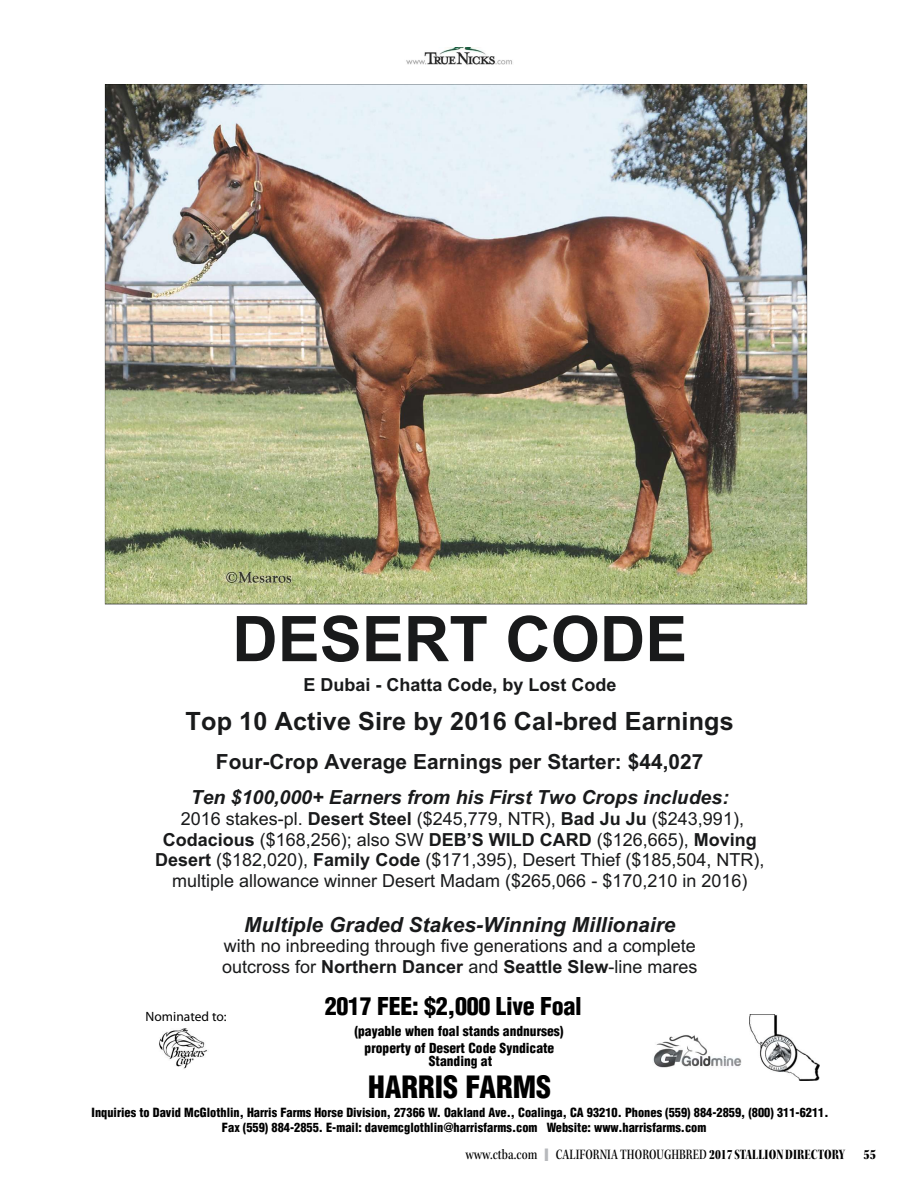
<style>
.page{position:relative;width:918px;height:1188px;background:#fff}
.page>*{position:absolute;margin:0;border:0;box-sizing:border-box;transform-origin:0 0}
.t1{font:700 63px "Arial";color:#191a1b}
.t2{font:900 condensed 30px "Helvetica";color:#000}
.t3{font:700 25.2px "Arial";letter-spacing:.005em;color:#191a1b}
.t4{font:900 condensed 24px "Helvetica";letter-spacing:-.015em;color:#000}
.t5{font:700 20.85px "Arial";letter-spacing:.005em;color:#191a1b}
.t6{font:italic 700 20.85px "Arial";letter-spacing:.005em;color:#191a1b}
.t7{font:italic 700 19.5px "Arial";color:#191a1b}
.t8{font:18px/20.7px "Arial";color:#191a1b;text-align:center}
.t9{font:700 18px "Arial";color:#191a1b}
.t10{font:15px "Kepler Std Medium Cn Subh";letter-spacing:.005em;color:#000}
.t11{font:900 condensed 13.5px/16.2px "Helvetica";color:#000;text-align:center}
.t12{font:condensed 13.5px "Franklin Gothic Std";color:#000}
.t13{font:900 condensed 12.45px/15px "Helvetica";color:#000}
.s1{font-weight:700}
.s2{color:#b7b9bc}
.s3{font-family:"Kepler Std Black Cn Disp"}
.s4{font-family:"Kepler Std Black Cn Subh"}
</style>
<div class="page">
<img style="left:159px;top:1028px;width:48px;height:41px">
<img style="left:749px;top:1015px;width:70px;height:65px">
<img style="left:653px;top:1035px;width:89px;height:33px">
<img style="left:406px;top:48px;width:106px;height:17px">
<img style="left:105px;top:85px;width:702px;height:519px">
<p class="t1" style="left:232px;top:616px;width:457px">DESERT CODE</p>
<p class="t9" style="left:303px;top:679px;width:315px">E Dubai - Chatta Code, by Lost Code</p>
<p class="t3" style="left:186px;top:712px;width:550px">Top 10 Active Sire by 2016 Cal-bred Earnings</p>
<p class="t5" style="left:216px;top:754px;width:489px">Four-Crop Average Earnings per Starter: $44,027</p>
<p class="t7" style="left:191px;top:791px;width:540px">Ten $100,000+ Earners from his First Two Crops includes:</p>
<p class="t8" style="left:155px;top:810px;width:611px">2016 stakes-pl. <span class="s1">Desert Steel</span> ($245,779, NTR), <span class="s1">Bad Ju Ju</span> ($243,991), <span class="s1">Codacious</span> ($168,256); also SW <span class="s1">DEB’S WILD CARD</span> ($126,665), <span class="s1">Moving Desert</span> ($182,020), <span class="s1">Family Code</span> ($171,395), Desert Thief ($185,504, NTR), multiple allowance winner Desert Madam ($265,066 - $170,210 in 2016)</p>
<p class="t6" style="left:244px;top:917px;width:433px">Multiple Graded Stakes-Winning Millionaire</p>
<p class="t8" style="left:222px;top:937px;width:477px;text-align:left">with no inbreeding through five generations and a complete outcross for <span class="s1">Northern Dancer</span> and <span class="s1">Seattle Slew</span>-line mares</p>
<p class="t4" style="left:325px;top:997px;width:258px">2017 FEE: $2,000 Live Foal</p>
<p class="t11" style="left:354px;top:1024px;width:211px">(payable when foal stands andnurses) property of Desert Code Syndicate</p>
<p class="t11" style="left:429px;top:1054px;width:65px">Standing at</p>
<p class="t2" style="left:368px;top:1075px;width:185px">HARRIS FARMS</p>
<p class="t13" style="left:222px;top:1106px;width:608px;text-indent:-130px">Inquiries to David McGlothlin, Harris Farms Horse Division, 27366 W. Oakland Ave., Coalinga, CA 93210. Phones (559) 884-2859, (800) 311-6211.<br>Fax (559) 884-2855. E-mail: davemcglothlin@harrisfarms.com Website: www.harrisfarms.com</p>
<p class="t12" style="left:146px;top:1009px;width:83px">Nominated to:</p>
<p class="t10" style="left:465px;top:1145px;width:412px">www.ctba.com <span class="s2">❙</span> CALIFORNIA THOROUGHBRED <span class="s3">2017 STALLION DIRECTORY</span> <span class="s4">55</span></p>
</div>
